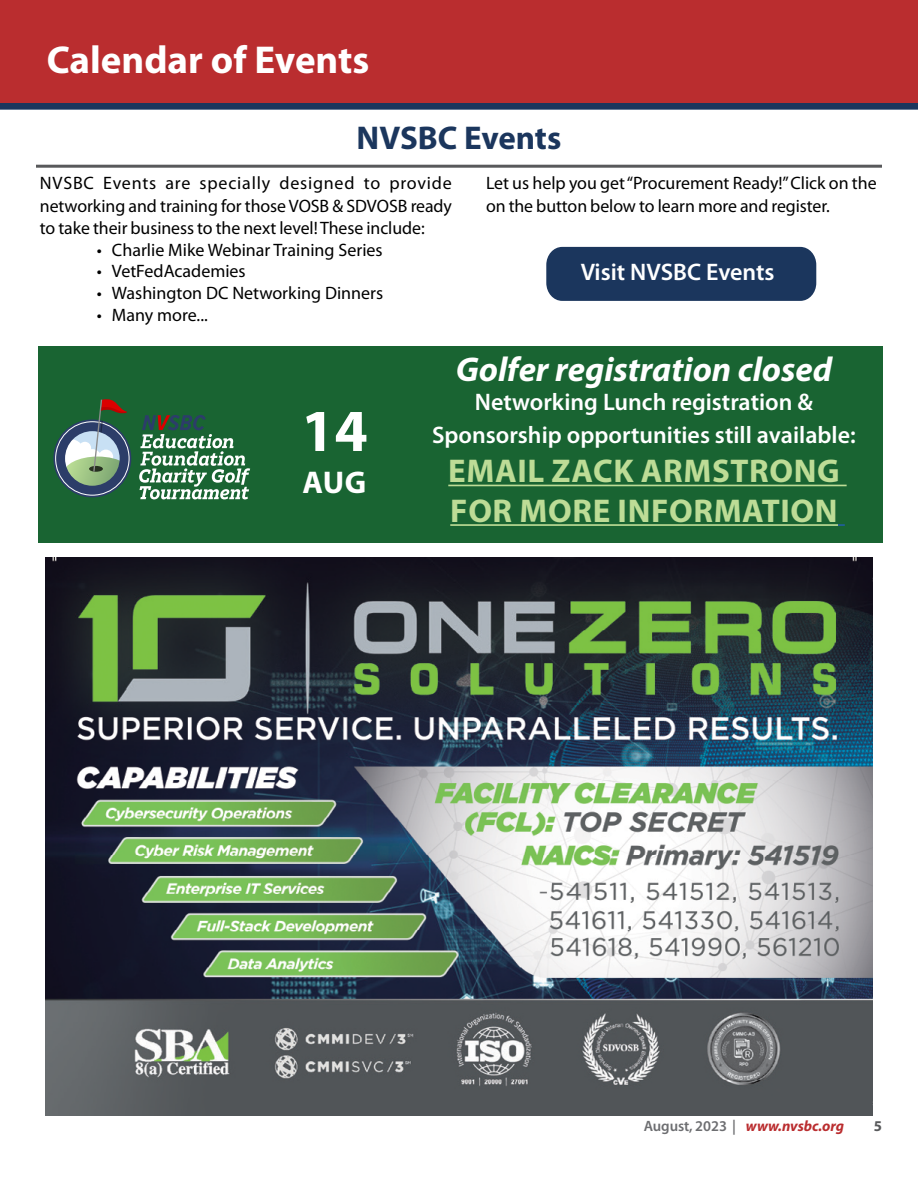
<style>
.page{position:relative;width:918px;height:1188px;background:#fff}
.page>*{position:absolute;margin:0;border:0;box-sizing:border-box;transform-origin:0 0}
.Training_Date-Registration{font:700 60px "Myriad Pro";color:#fff}
.h1-whte-ctr{font:700 39px "Myriad Pro";color:#fff}
.h2-White{font:italic 700 34.5px "Myriad Pro";color:#fff}
.h2-White-2{font:700 33px/39.6px "Myriad Pro";letter-spacing:.02em;color:#bddc96}
.h2-Blue-Ctr{font:700 33px "Myriad Pro";color:#1b365d}
.Training_Date-Registration-2{font:700 31.5px "Myriad Pro";color:#fff}
.h2-White-3{font:600 24px/32.4px "Myriad Pro";color:#fff;text-align:center}
.h3-white-Ctr{font:600 24px "Myriad Pro";color:#fff}
.t1{font:18px/22.5px "Myriad Pro";letter-spacing:-.005em;color:#000;text-align:justify}
.t2{font:italic 700 15px "Myriad Pro";letter-spacing:-.005em;color:#ba2d2f}
.t3{font:700 15px "Myriad Pro";color:#58595b}
.s1{font-weight:600;font-style:normal;color:#6d6e71}
</style>
<div class="page">
<div style="left:0;top:102px;width:918px;height:8px;background:#1b365d"></div>
<hr style="left:36px;top:165px;width:846px;height:3px;background:#58595b">
<div style="left:0;top:0;width:918px;height:103px;background:#ba2d2f"></div>
<div style="left:38px;top:346px;width:844px;height:196px;background:#196432"></div>
<hr style="left:448px;top:485px;width:399px;height:1px;background:#bddc96">
<hr style="left:450px;top:524px;width:388px;height:2px;background:#bddc96">
<svg style="left:838px;top:524px;width:7px;height:2px"></svg>
<div style="left:546px;top:247px;width:270px;height:54px;background:#1b365d"></div>
<svg style="left:53px;top:399px;width:78px;height:98px"></svg>
<svg style="left:139px;top:415px;width:111px;height:84px"></svg>
<img style="left:46px;top:558px;width:826px;height:558px">
<p class="h1-whte-ctr" style="left:47px;top:35px;width:324px">Calendar of Events</p>
<p class="h2-Blue-Ctr" style="left:357px;top:116px;width:206px">NVSBC Events</p>
<p class="t1" style="left:40px;top:172px;width:414px">NVSBC Events are specially designed to provide networking and training for those VOSB &amp; SDVOSB ready to take their business to the next level! These include:</p>
<p class="t1" style="left:97px;top:238px;width:287px">• Charlie Mike Webinar Training Series</p>
<p class="t1" style="left:97px;top:260px;width:150px">• VetFedAcademies</p>
<p class="t1" style="left:97px;top:281px;width:288px">• Washington DC Networking Dinners</p>
<p class="t1" style="left:97px;top:303px;width:112px">• Many more...</p>
<p class="t1" style="left:486px;top:172px;width:392px">Let us help you get “Procurement Ready!” Click on the on the button below to learn more and register.</p>
<p class="h3-white-Ctr" style="left:581px;top:257px;width:195px">Visit NVSBC Events</p>
<p class="Training_Date-Registration" style="left:301px;top:392px;width:68px">14</p>
<p class="Training_Date-Registration-2" style="left:303px;top:462px;width:65px">AUG</p>
<p class="h2-White" style="left:456px;top:347px;width:378px">Golfer registration closed</p>
<p class="h2-White-3" style="left:432px;top:385px;width:425px">Networking Lunch registration &amp;<br>Sponsorship opportunities still available:</p>
<p class="h2-White-2" style="left:448px;top:450px;width:393px">EMAIL ZACK ARMSTRONG<br>FOR MORE INFORMATION</p>
<p class="t2" style="left:644px;top:1116px;width:202px"><span class="s1">August, 2023 |</span> www.nvsbc.org</p>
<p class="t3" style="left:874px;top:1116px;width:10px">5</p>
</div>
